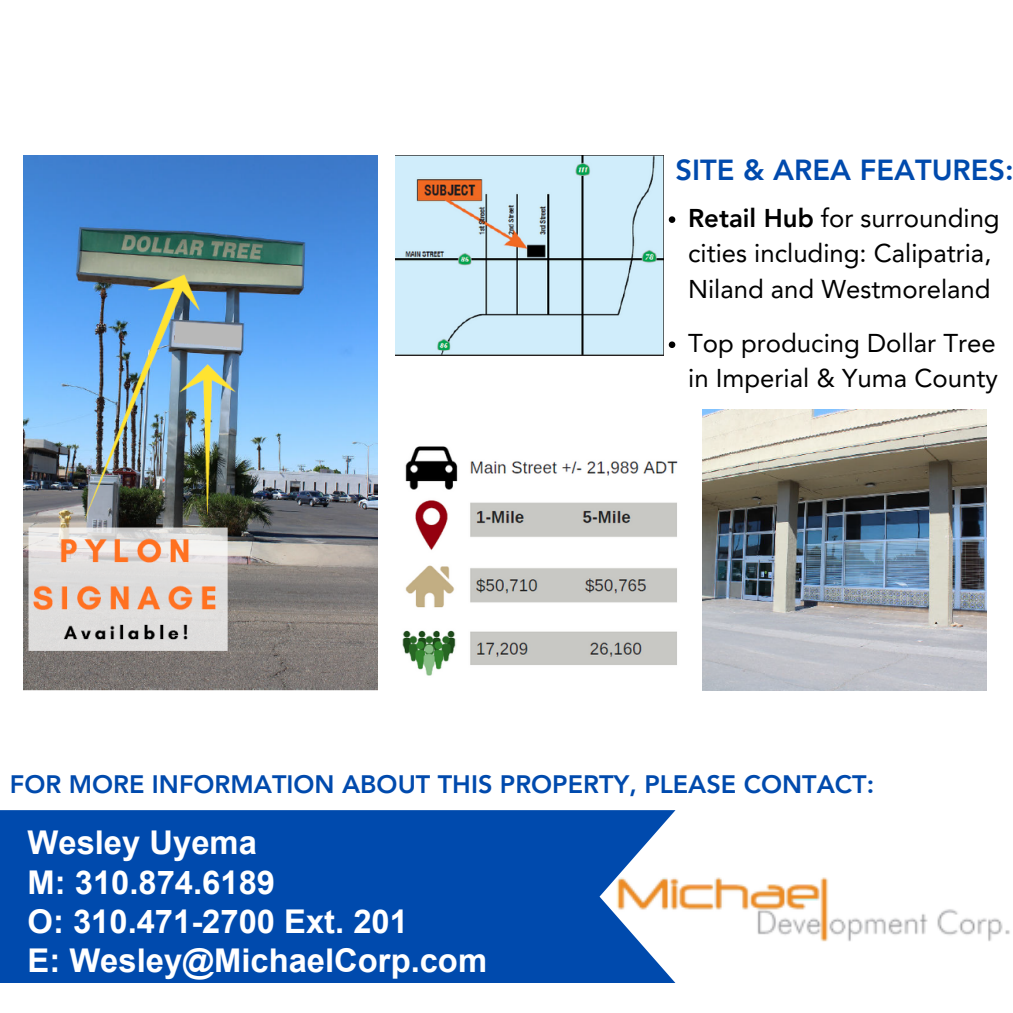
<style>
.page{position:relative;width:1013px;height:1013px;background:#fff}
.page>*{position:absolute;margin:0;border:0;box-sizing:border-box;transform-origin:0 0}
.t1{font:700 32.75px/39.2px "Arial";color:#fff}
.t2{font:800 29px "Avenir LT Pro";color:#004aad}
.t3{font:25.75px/35.6px "Avenir LT Pro";color:#000}
.t4{font:800 25.25px "Avenir LT Pro";color:#004aad}
.s1{font-weight:800}
</style>
<div class="page">
<img style="left:24px;top:156px;width:353px;height:534px">
<img style="left:675px;top:877px;width:335px;height:65px">
<div style="left:0;top:810px;width:675px;height:173px;background:#004aad"></div>
<img style="left:395px;top:156px;width:268px;height:200px">
<img style="left:402px;top:446px;width:276px;height:230px">
<img style="left:703px;top:410px;width:283px;height:280px">
<svg style="left:668px;top:216px;width:7px;height:7px"></svg>
<svg style="left:668px;top:341px;width:7px;height:7px"></svg>
<p class="t2" style="left:675px;top:158px;width:340px">SITE &amp; AREA FEATURES:</p>
<p class="t3" style="left:688px;top:202px;width:313px"><span class="s1">Retail Hub</span> for surrounding cities including: Calipatria,<br>Niland and Westmoreland</p>
<p class="t3" style="left:688px;top:327px;width:311px">Top producing Dollar Tree in Imperial &amp; Yuma County</p>
<p class="t4" style="left:10px;top:773px;width:865px">FOR MORE INFORMATION ABOUT THIS PROPERTY, PLEASE CONTACT:</p>
<p class="t1" style="left:28px;top:823px;width:461px">Wesley Uyema<br>M: 310.874.6189<br>O: 310.471-2700 Ext. 201<br>E: Wesley@MichaelCorp.com</p>
</div>
